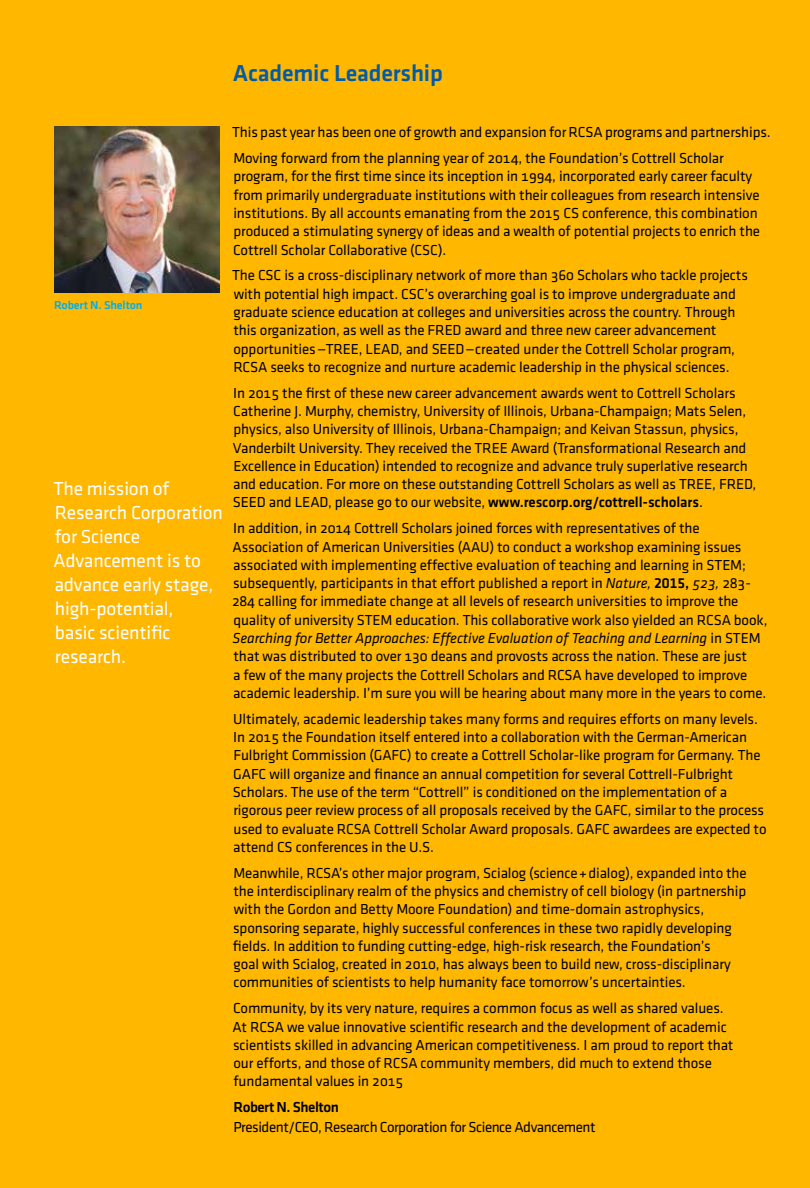
<style>
.page{position:relative;width:810px;height:1188px;background:#ffb700}
.page>*{position:absolute;margin:0;border:0;box-sizing:border-box;transform-origin:0 0}
.t1{font:24px "Klavika Medium OSF";letter-spacing:-.01em;color:#005baa}
.t2{font:19.5px/24px "Klavika Regular OSF";letter-spacing:-.01em;color:#fff}
.t3{font:15px/18.3px "Klavika Regular OSTF";letter-spacing:-.01em;color:#000}
.t4{font:15px "Klavika Regular Italic OSTF";letter-spacing:-.01em;color:#000}
.t5{font:15px "Klavika Regular OSF";letter-spacing:-.03em;color:#000}
.t6{font:15px "Klavika Medium OSF";letter-spacing:-.03em;color:#000}
.t7{font:12px "Klavika Medium OSF";letter-spacing:-.01em;color:#00aeef}
.s1{font-family:"Klavika Medium OSTF"}
.s2{font-family:"Klavika Regular Italic OSTF"}
.s3{font-family:"Klavika Medium TF"}
.s4{font-family:"Klavika Regular OSTF"}
</style>
<div class="page">
<img style="left:54px;top:126px;width:165px;height:167px">
<h1 class="t1" style="left:233px;top:60px;width:211px">Academic Leadership</h1>
<p class="t7" style="left:54px;top:299px;width:90px">Robert N. Shelton</p>
<h2 class="t2" style="left:53px;top:477px;width:171px">The mission of<br>Research Corporation for Science<br>Advancement is to advance early stage, high-potential,<br>basic scientific research.</h2>
<p class="t3" style="left:232px;top:120px;width:540px;line-height:25.8px">This past year has been one of growth and expansion for RCSA programs and partnerships.<br>Moving forward from the planning year of 2014, the Foundation’s Cottrell Scholar</p>
<p class="t3" style="left:233px;top:168px;width:528px">program, for the first time since its inception in 1994, incorporated early career faculty from primarily undergraduate institutions with their colleagues from research intensive institutions. By all accounts emanating from the 2015 CS conference, this combination produced a stimulating synergy of ideas and a wealth of potential projects to enrich the Cottrell Scholar Collaborative (CSC).</p>
<p class="t3" style="left:232px;top:267px;width:517px">The CSC is a cross-disciplinary network of more than 360 Scholars who tackle projects with potential high impact. CSC’s overarching goal is to improve undergraduate and graduate science education at colleges and universities across the country. Through this organization, as well as the FRED award and three new career advancement opportunities—TREE, LEAD, and SEED—created under the Cottrell Scholar program, RCSA seeks to recognize and nurture academic leadership in the physical sciences.</p>
<p class="t3" style="left:233px;top:384px;width:525px">In 2015 the first of these new career advancement awards went to Cottrell Scholars Catherine J. Murphy, chemistry, University of Illinois, Urbana-Champaign; Mats Selen, physics, also University of Illinois, Urbana-Champaign; and Keivan Stassun, physics, Vanderbilt University. They received the TREE Award (Transformational Research and Excellence in Education) intended to recognize and advance truly superlative research and education. For more on these outstanding Cottrell Scholars as well as TREE, FRED, SEED and LEAD, please go to our website, <span class="s1">www.rescorp.org/cottrell-scholars</span>.</p>
<p class="t3" style="left:232px;top:519px;width:537px">In addition, in 2014 Cottrell Scholars joined forces with representatives of the Association of American Universities (AAU) to conduct a workshop examining issues associated with implementing effective evaluation of teaching and learning in STEM; subsequently, participants in that effort published a report in <span class="s2">Nature,</span> <span class="s3">2015,</span> <span class="s2">523,</span> 283- 284 calling for immediate change at all levels of research universities to improve the quality of university STEM education. This collaborative work also yielded an RCSA book,</p>
<p class="t4" style="left:233px;top:630px;width:530px">Searching for Better Approaches: Effective Evaluation of Teaching and Learning <span class="s4">in STEM</span></p>
<p class="t3" style="left:233px;top:648px;width:535px">that was distributed to over 130 deans and provosts across the nation. These are just<br>a few of the many projects the Cottrell Scholars and RCSA have developed to improve academic leadership. I’m sure you will be hearing about many more in the years to come.</p>
<p class="t3" style="left:233px;top:710px;width:535px">Ultimately, academic leadership takes many forms and requires efforts on many levels.<br>In 2015 the Foundation itself entered into a collaboration with the German-American Fulbright Commission (GAFC) to create a Cottrell Scholar-like program for Germany. The GAFC will organize and finance an annual competition for several Cottrell-Fulbright Scholars. The use of the term “Cottrell” is conditioned on the implementation of a rigorous peer review process of all proposals received by the GAFC, similar to the process used to evaluate RCSA Cottrell Scholar Award proposals. GAFC awardees are expected to attend CS conferences in the U.S.</p>
<p class="t3" style="left:233px;top:864px;width:515px">Meanwhile, RCSA’s other major program, Scialog (science + dialog), expanded into the the interdisciplinary realm of the physics and chemistry of cell biology (in partnership with the Gordon and Betty Moore Foundation) and time-domain astrophysics, sponsoring separate, highly successful conferences in these two rapidly developing fields. In addition to funding cutting-edge, high-risk research, the Foundation’s<br>goal with Scialog, created in 2010, has always been to build new, cross-disciplinary communities of scientists to help humanity face tomorrow’s uncertainties.</p>
<p class="t3" style="left:233px;top:999px;width:502px">Community, by its very nature, requires a common focus as well as shared values.<br>At RCSA we value innovative scientific research and the development of academic scientists skilled in advancing American competitiveness. I am proud to report that our efforts, and those of RCSA community members, did much to extend those fundamental values in 2015</p>
<p class="t6" style="left:234px;top:1099px;width:107px">Robert N. Shelton</p>
<p class="t5" style="left:233px;top:1119px;width:364px">President/CEO, Research Corporation for Science Advancement</p>
</div>
